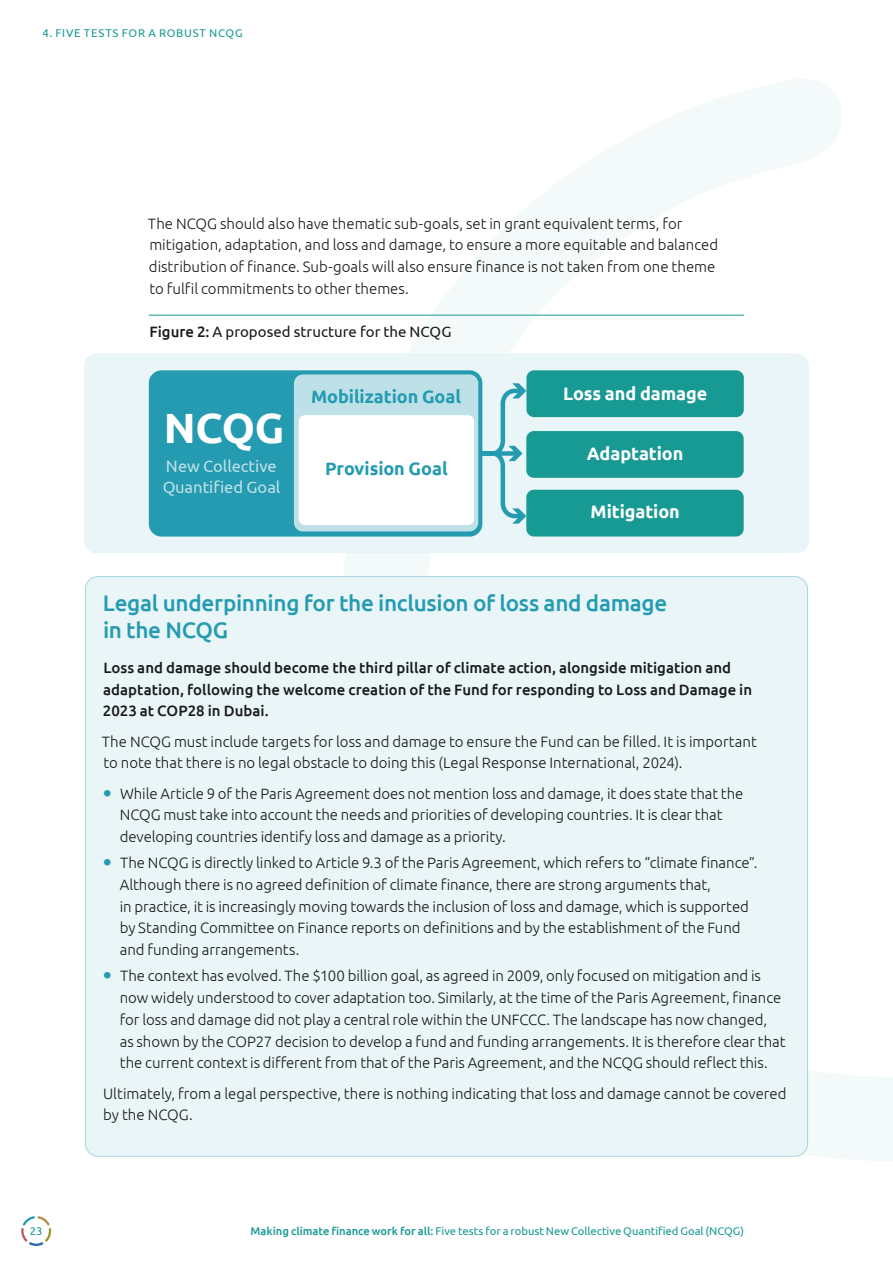
<style>
.page{position:relative;width:893px;height:1263px;background:#fff}
.page>*{position:absolute;margin:0;border:0;box-sizing:border-box;transform-origin:0 0}
.t1{font:700 42.3px "Ubuntu";color:#fff}
.ZCRA-H3{font:500 22.5px/27px "Ubuntu";letter-spacing:-.015em;color:#259bb2}
.t2{font:700 18px "Ubuntu";letter-spacing:-.005em;color:#fff}
.t3{font:700 18px "Ubuntu";letter-spacing:-.005em;color:#259bb2}
.t4{font:16.5px/21px "Ubuntu";color:#fff}
.ZCRA-Bullets-10pt{font:300 15px/21.8px "Ubuntu";letter-spacing:-.005em;color:#1a1a1a}
.ZCRA-Body-10pt{font:300 15px/21.8px "Ubuntu";color:#1a1a1a}
.ZCRA-Body-10pt-2{font:500 15px/21.8px "Ubuntu";color:#1a1a1a}
.ZCRA-FigureCaption{font:15px "Ubuntu";letter-spacing:.005em;color:#1a1a1a}
.t5{font:11.25px "Ubuntu";color:#179994}
.t6{font:11.25px "Ubuntu";letter-spacing:.065em;color:#179994}
.s1{font-weight:500}
.s2{font-weight:400;font-size:25.5px;color:#259bb2}
</style>
<div class="page">
<svg style="left:401px;top:79px;width:440px;height:274px"></svg>
<div style="left:344px;top:553px;width:86px;height:23px;background:#f4fafa"></div>
<svg style="left:800px;top:1070px;width:93px;height:91px"></svg>
<hr style="left:149px;top:315px;width:595px;height:1px;background:#179994">
<div style="left:85px;top:577px;width:722px;height:579px;background:#e9f5f7;border-radius:13px"></div>
<div style="left:84px;top:353px;width:725px;height:200px;background:#e9f5f7;border-radius:13px"></div>
<div style="left:149px;top:370px;width:333px;height:167px;background:#259bb2;border-radius:13px"></div>
<div style="left:294px;top:374px;width:184px;height:157px;background:#bee1e8;border-radius:9px"></div>
<div style="left:299px;top:415px;width:175px;height:110px;background:#fff;border-radius:6px"></div>
<div style="left:526px;top:370px;width:218px;height:47px;background:#179994;border-radius:8px"></div>
<div style="left:526px;top:431px;width:218px;height:47px;background:#179994;border-radius:8px"></div>
<div style="left:526px;top:490px;width:218px;height:46px;background:#179994;border-radius:8px"></div>
<svg style="left:478px;top:383px;width:48px;height:141px"></svg>
<svg style="left:21px;top:1216px;width:30px;height:30px"></svg>
<p class="t6" style="left:43px;top:27px;width:202px">4. FIVE TESTS FOR A ROBUST NCQG</p>
<p class="ZCRA-Body-10pt" style="left:148px;top:212px;width:572px">The NCQG should also have thematic sub-goals, set in grant equivalent terms, for mitigation, adaptation, and loss and damage, to ensure a more equitable and balanced distribution of finance. Sub-goals will also ensure finance is not taken from one theme to fulfil commitments to other themes.</p>
<p class="ZCRA-FigureCaption" style="left:149px;top:322px;width:304px"><span class="s1">Figure 2:</span> A proposed structure for the NCQG</p>
<p class="t1" style="left:164px;top:402px;width:122px">NCQG</p>
<p class="t4" style="left:162px;top:455px;width:120px">New Collective<br>Quantified Goal</p>
<p class="t3" style="left:311px;top:386px;width:151px">Mobilization Goal</p>
<p class="t3" style="left:325px;top:458px;width:124px">Provision Goal</p>
<p class="t2" style="left:563px;top:383px;width:146px">Loss and damage</p>
<p class="t2" style="left:587px;top:443px;width:98px">Adaptation</p>
<p class="t2" style="left:590px;top:501px;width:91px">Mitigation</p>
<h2 class="ZCRA-H3" style="left:103px;top:589px;width:566px">Legal underpinning for the inclusion of loss and damage in the NCQG</h2>
<p class="ZCRA-Body-10pt-2" style="left:103px;top:656px;width:651px">Loss and damage should become the third pillar of climate action, alongside mitigation and adaptation, following the welcome creation of the Fund for responding to Loss and Damage in<br>2023 at COP28 in Dubai.</p>
<p class="ZCRA-Body-10pt" style="left:102px;top:730px;width:656px">The NCQG must include targets for loss and damage to ensure the Fund can be filled. It is important to note that there is no legal obstacle to doing this (Legal Response International, 2024).</p>
<p class="ZCRA-Bullets-10pt" style="left:120px;top:782px;width:625px;text-indent:-17px"><span class="s2">•</span> While Article 9 of the Paris Agreement does not mention loss and damage, it does state that the<br>NCQG must take into account the needs and priorities of developing countries. It is clear that developing countries identify loss and damage as a priority.</p>
<p class="ZCRA-Bullets-10pt" style="left:120px;top:852px;width:639px;text-indent:-17px"><span class="s2">•</span> The NCQG is directly linked to Article 9.3 of the Paris Agreement, which refers to “climate finance”.<br>Although there is no agreed definition of climate finance, there are strong arguments that,<br>in practice, it is increasingly moving towards the inclusion of loss and damage, which is supported by Standing Committee on Finance reports on definitions and by the establishment of the Fund and funding arrangements.</p>
<p class="ZCRA-Bullets-10pt" style="left:120px;top:965px;width:667px;text-indent:-17px"><span class="s2">•</span> The context has evolved. The $100 billion goal, as agreed in 2009, only focused on mitigation and is now widely understood to cover adaptation too. Similarly, at the time of the Paris Agreement, finance for loss and damage did not play a central role within the UNFCCC. The landscape has now changed,<br>as shown by the COP27 decision to develop a fund and funding arrangements. It is therefore clear that the current context is different from that of the Paris Agreement, and the NCQG should reflect this.</p>
<p class="ZCRA-Body-10pt" style="left:103px;top:1082px;width:685px">Ultimately, from a legal perspective, there is nothing indicating that loss and damage cannot be covered by the NCQG.</p>
<p class="t5" style="left:30px;top:1224px;width:14px">23</p>
<p class="t5" style="left:251px;top:1224px;width:495px"><span class="s1">Making climate finance work for all:</span> Five tests for a robust New Collective Quantified Goal (NCQG)</p>
</div>
